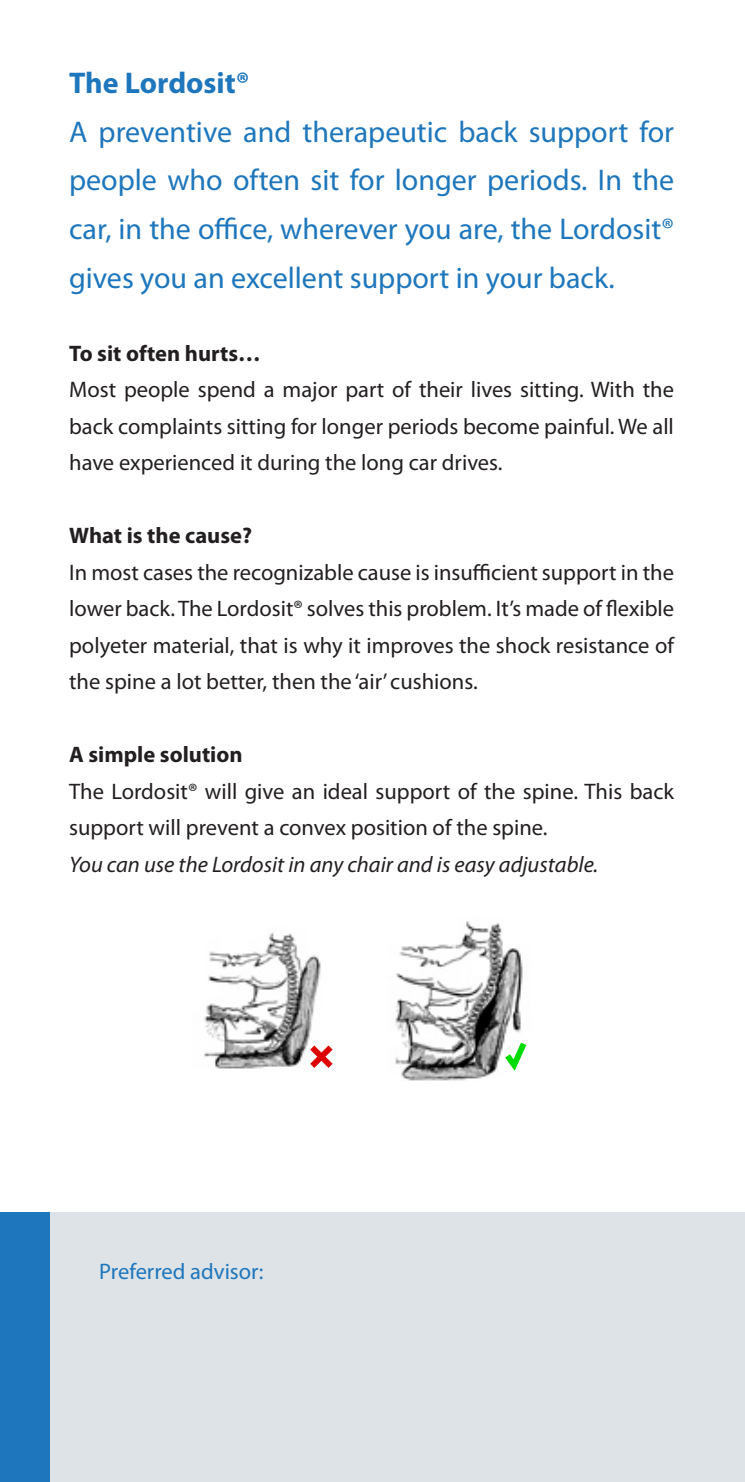
<style>
.page{position:relative;width:745px;height:1482px;background:#fff}
.page>*{position:absolute;margin:0;border:0;box-sizing:border-box;transform-origin:0 0}
.Standaard{font:30px/48.5px "Myriad Pro";color:#1e76bc;text-align:justify}
.Normaal__web{font:700 30px "Myriad Pro";color:#1e76bc}
.Standaard-2{font:22.5px/36.5px "Myriad Pro";color:#231f20;text-align:justify}
.Standaard-3{font:italic 22.5px "Myriad Pro";color:#231f20}
.Standaard-4{font:700 22.5px "Myriad Pro";color:#231f20}
.t1{font:22.5px "Myriad Pro";color:#1e76bc}
</style>
<div class="page">
<div style="left:0;top:1212px;width:744px;height:269px;background:#dde3e7"></div>
<div style="left:0;top:1212px;width:50px;height:269px;background:#1e76bc"></div>
<img style="left:395px;top:921px;width:128px;height:160px">
<img style="left:204px;top:932px;width:117px;height:137px">
<svg style="left:304px;top:1039px;width:29px;height:30px"></svg>
<svg style="left:499px;top:1035px;width:28px;height:41px"></svg>
<p class="Normaal__web" style="left:69px;top:64px;width:182px">The Lordosit®</p>
<p class="Standaard" style="left:69px;top:107px;width:606px">A preventive and therapeutic back support for people who often sit for longer periods. In the car, in the office, wherever you are, the Lordosit® gives you an excellent support in your back.</p>
<p class="Standaard-4" style="left:69px;top:338px;width:193px">To sit often hurts…</p>
<p class="Standaard-2" style="left:69px;top:371px;width:606px">Most people spend a major part of their lives sitting. With the back complaints sitting for longer periods become painful. We all have experienced it during the long car drives.</p>
<p class="Standaard-4" style="left:69px;top:521px;width:184px">What is the cause?</p>
<p class="Standaard-2" style="left:69px;top:553px;width:606px">In most cases the recognizable cause is insufficient support in the lower back. The Lordosit® solves this problem. It’s made of flexible polyeter material, that is why it improves the shock resistance of the spine a lot better, then the ‘air’ cushions.</p>
<p class="Standaard-4" style="left:69px;top:740px;width:175px">A simple solution</p>
<p class="Standaard-2" style="left:69px;top:772px;width:606px">The Lordosit® will give an ideal support of the spine. This back support will prevent a convex position of the spine.</p>
<p class="Standaard-3" style="left:69px;top:850px;width:530px">You can use the Lordosit in any chair and is easy adjustable.</p>
<p class="t1" style="left:99px;top:1257px;width:165px">Preferred advisor:</p>
</div>
